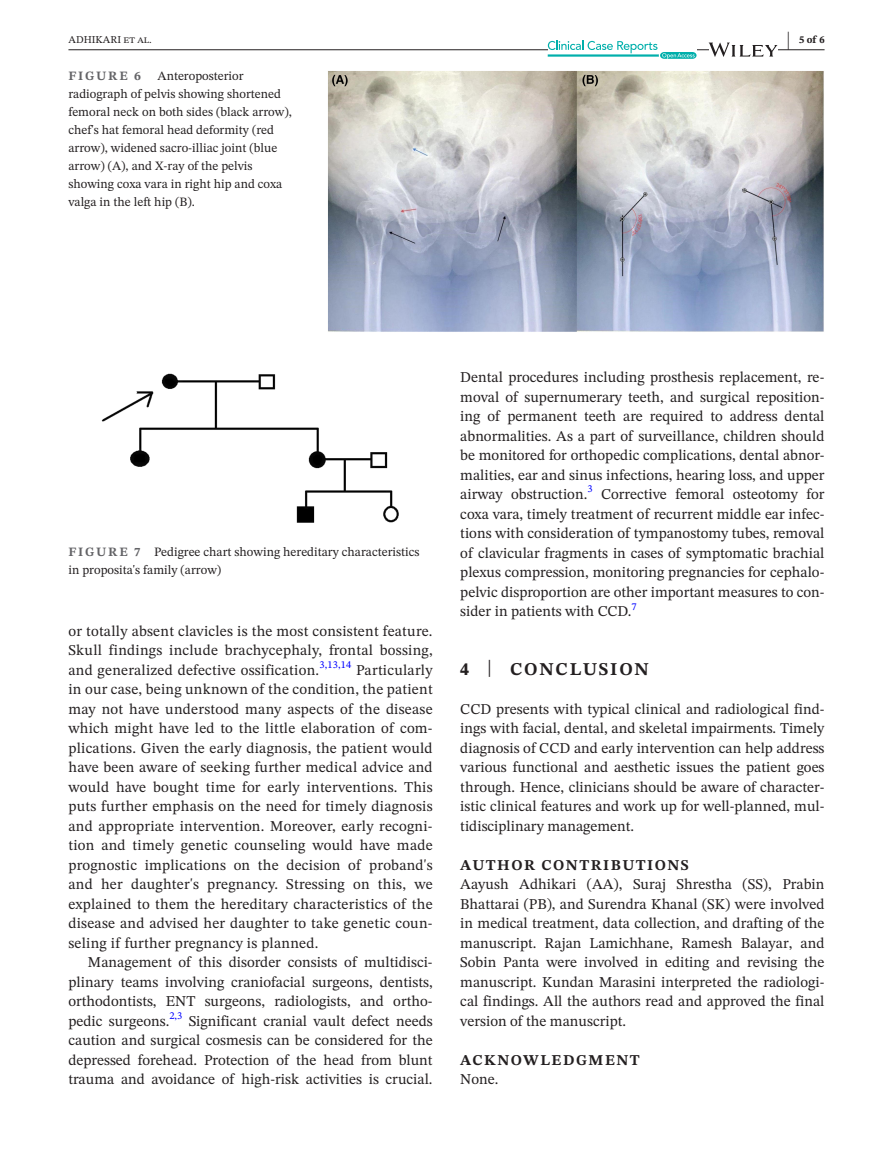
<style>
.page{position:relative;width:893px;height:1174px;background:#fff}
.page>*{position:absolute;margin:0;border:0;box-sizing:border-box;transform-origin:0 0}
.t1{font:700 21px "STIX Two Text";color:#231f20;scale:.42 1}
.t2{font:700 18px "STIX Two Text";letter-spacing:.1em;color:#231f20}
.t3{font:15px/19.5px "STIX Two Text";color:#231f20;text-align:justify}
.t4{font:700 15px "STIX Two Text";letter-spacing:.1em;color:#231f20}
.t5{font:12.75px/18px "STIX Two Text";color:#231f20}
.t6{font:700 12.75px "STIX Two Text";letter-spacing:.14em;color:#636366}
.t7{font:10.5px "STIX Two Text";color:#231f20}
.t8{font:10.5px "STIX Two Text";color:#00f}
.t9{font:700 10.5px "STIX Two Text";color:#231f20}
.s1{font-weight:700;color:#636366}
.s2{font-weight:400;font-size:23.7px}
</style>
<div class="page">
<hr style="left:68px;top:49px;width:756px;height:1px;background:#231f20">
<svg style="left:548px;top:41px;width:148px;height:18px"></svg>
<svg style="left:709px;top:43px;width:68px;height:14px"></svg>
<img style="left:328px;top:71px;width:496px;height:261px">
<img style="left:102px;top:373px;width:297px;height:150px">
<h1 class="t1" style="left:787px;top:24px;width:8px">|</h1>
<p class="t7" style="left:68px;top:32px;width:85px">ADHIKARI et al.</p>
<p class="t9" style="left:799px;top:32px;width:27px">5 of 6</p>
<p class="t5" style="left:68px;top:66px;width:225px;text-indent:89px">Anteroposterior radiograph of pelvis showing shortened femoral neck on both sides (black arrow), chef's hat femoral head deformity (red arrow), widened sacro-illiac joint (blue arrow) (A), and X-ray of the pelvis showing coxa vara in right hip and coxa valga in the left hip (B).</p>
<p class="t6" style="left:68px;top:66px;width:74px">FIGURE 6</p>
<p class="t5" style="left:68px;top:542px;width:353px"><span class="s1">FIGURE 7</span> Pedigree chart showing hereditary characteristics in proposita's family (arrow)</p>
<p class="t3" style="left:68px;top:621px;width:366px">or totally absent clavicles is the most consistent feature.<br>Skull findings include brachycephaly, frontal bossing, and generalized defective ossification.</p>
<p class="t8" style="left:319px;top:657px;width:34px">3,13,14</p>
<p class="t3" style="left:68px;top:660px;width:366px;text-indent:288px">Particularly in our case, being unknown of the condition, the patient may not have understood many aspects of the disease which might have led to the little elaboration of com&shy;plications. Given the early diagnosis, the patient would have been aware of seeking further medical advice and would have bought time for early interventions. This puts further emphasis on the need for timely diagnosis and appropriate intervention. Moreover, early recogni&shy;tion and timely genetic counseling would have made prognostic implications on the decision of proband's and her daughter's pregnancy. Stressing on this, we explained to them the hereditary characteristics of the disease and advised her daughter to take genetic coun&shy;seling if further pregnancy is planned.</p>
<p class="t3" style="left:68px;top:952px;width:366px;text-indent:20px">Management of this disorder consists of multidisci&shy;plinary teams involving craniofacial surgeons, dentists, orthodontists, ENT surgeons, radiologists, and ortho&shy;pedic surgeons.<sup>2,3</sup> Significant cranial vault defect needs caution and surgical cosmesis can be considered for the depressed forehead. Protection of the head from blunt trauma and avoidance of high-risk activities is crucial.</p>
<p class="t3" style="left:460px;top:367px;width:366px">Dental procedures including prosthesis replacement, re&shy;moval of supernumerary teeth, and surgical reposition&shy;ing of permanent teeth are required to address dental abnormalities. As a part of surveillance, children should be monitored for orthopedic complications, dental abnor&shy;malities, ear and sinus infections, hearing loss, and upper airway obstruction.<sup>3</sup></p>
<p class="t3" style="left:460px;top:484px;width:366px;text-indent:141px">Corrective femoral osteotomy for coxa vara, timely treatment of recurrent middle ear infec&shy;tions with consideration of tympanostomy tubes, removal of clavicular fragments in cases of symptomatic brachial plexus compression, monitoring pregnancies for cephalo&shy;pelvic disproportion are other important measures to con&shy;sider in patients with CCD.</p>
<p class="t8" style="left:632px;top:598px;width:7px">7</p>
<p class="t2" style="left:460px;top:656px;width:190px">4 <span class="s2">|</span> CONCLUSION</p>
<p class="t3" style="left:460px;top:699px;width:366px">CCD presents with typical clinical and radiological find&shy;ings with facial, dental, and skeletal impairments. Timely diagnosis of CCD and early intervention can help address various functional and aesthetic issues the patient goes through. Hence, clinicians should be aware of character&shy;istic clinical features and work up for well-planned, mul&shy;tidisciplinary management.</p>
<p class="t4" style="left:460px;top:854px;width:230px">AUTHOR CONTRIBUTIONS</p>
<p class="t3" style="left:460px;top:874px;width:366px">Aayush Adhikari (AA), Suraj Shrestha (SS), Prabin Bhattarai (PB), and Surendra Khanal (SK) were involved in medical treatment, data collection, and drafting of the manuscript. Rajan Lamichhane, Ramesh Balayar, and Sobin Panta were involved in editing and revising the manuscript. Kundan Marasini interpreted the radiologi&shy;cal findings. All the authors read and approved the final version of the manuscript.</p>
<p class="t4" style="left:460px;top:1049px;width:181px">ACKNOWLEDGMENT</p>
<p class="t3" style="left:460px;top:1069px;width:40px">None.</p>
</div>
